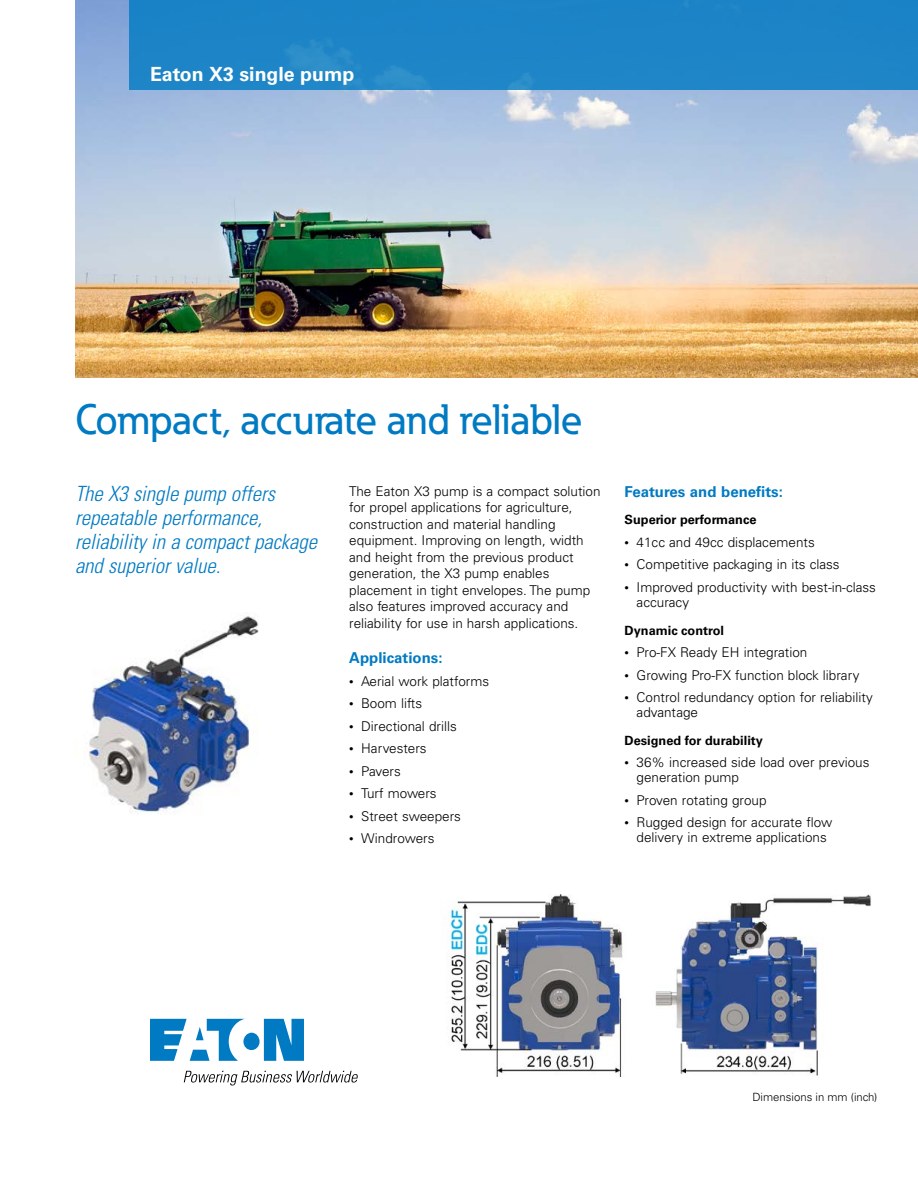
<style>
.page{position:relative;width:918px;height:1188px;background:#fff}
.page>*{position:absolute;margin:0;border:0;box-sizing:border-box;transform-origin:0 0}
.t1{font:500 42px "Eaton";color:#007ac2}
.t2{font:italic 300 condensed 21px/24px "Univers LT Std";color:#007ac2}
.t3{font:700 19.5px "Univers LT Std";color:#fff}
.t4{font:700 15px "Univers LT Std";color:#007ac2}
.t5{font:300 13.5px/16.5px "Univers LT Std";color:#000}
.t6{font:700 12.75px "Univers LT Std";color:#000}
.t7{font:300 11.4px "Univers LT Std";color:#000}
.s1{font-size:9px}
</style>
<div class="page">
<img style="left:75px;top:0;width:843px;height:378px">
<img style="left:449px;top:894px;width:422px;height:182px">
<img style="left:74px;top:614px;width:185px;height:199px">
<div style="left:129px;top:0;width:789px;height:90px;background:#1c84c7"></div>
<svg style="left:150px;top:1019px;width:154px;height:42px"></svg>
<svg style="left:184px;top:1071px;width:174px;height:15px"></svg>
<h3 class="t3" style="left:150px;top:63px;width:206px">Eaton X3 single pump</h3>
<h1 class="t1" style="left:75px;top:394px;width:509px">Compact, accurate and reliable</h1>
<h2 class="t2" style="left:75px;top:482px;width:244px">The X3 single pump offers repeatable performance, reliability in a compact package and superior value.</h2>
<p class="t5" style="left:349px;top:483px;width:253px">The Eaton X3 pump is a compact solution for propel applications for agriculture, construction and material handling equipment. Improving on length, width and height from the previous product generation, the X3 pump enables placement in tight envelopes. The pump also features improved accuracy and reliability for use in harsh applications.</p>
<p class="t4" style="left:625px;top:483px;width:160px">Features and benefits:</p>
<p class="t6" style="left:625px;top:513px;width:133px">Superior performance</p>
<p class="t5" style="left:625px;top:534px;width:192px"><span class="s1">•</span> 41cc and 49cc displacements</p>
<p class="t5" style="left:625px;top:556px;width:217px"><span class="s1">•</span> Competitive packaging in its class</p>
<p class="t5" style="left:637px;top:580px;width:241px;line-height:15px;text-indent:-12px"><span class="s1">•</span> Improved productivity with best-in-class accuracy</p>
<p class="t6" style="left:625px;top:623px;width:101px">Dynamic control</p>
<p class="t5" style="left:625px;top:644px;width:184px"><span class="s1">•</span> Pro-FX Ready EH integration</p>
<p class="t5" style="left:625px;top:667px;width:236px"><span class="s1">•</span> Growing Pro-FX function block library</p>
<p class="t5" style="left:637px;top:690px;width:238px;line-height:15px;text-indent:-12px"><span class="s1">•</span> Control redundancy option for reliability advantage</p>
<p class="t6" style="left:625px;top:733px;width:140px">Designed for durability</p>
<p class="t5" style="left:637px;top:755px;width:234px;line-height:15px;text-indent:-12px"><span class="s1">•</span> 36% increased side load over previous generation pump</p>
<p class="t5" style="left:625px;top:792px;width:144px"><span class="s1">•</span> Proven rotating group</p>
<p class="t5" style="left:625px;top:815px;width:209px;line-height:15px;text-align:center"><span class="s1">•</span> Rugged design for accurate flow delivery in extreme applications</p>
<p class="t4" style="left:349px;top:649px;width:95px">Applications:</p>
<p class="t5" style="left:349px;top:673px;width:141px"><span class="s1">•</span> Aerial work platforms</p>
<p class="t5" style="left:349px;top:695px;width:74px"><span class="s1">•</span> Boom lifts</p>
<p class="t5" style="left:349px;top:718px;width:109px"><span class="s1">•</span> Directional drills</p>
<p class="t5" style="left:349px;top:740px;width:79px"><span class="s1">•</span> Harvesters</p>
<p class="t5" style="left:349px;top:763px;width:53px"><span class="s1">•</span> Pavers</p>
<p class="t5" style="left:349px;top:785px;width:89px"><span class="s1">•</span> Turf mowers</p>
<p class="t5" style="left:349px;top:808px;width:113px"><span class="s1">•</span> Street sweepers</p>
<p class="t5" style="left:349px;top:830px;width:87px"><span class="s1">•</span> Windrowers</p>
<p class="t7" style="left:752px;top:1090px;width:127px">Dimensions in mm (inch)</p>
</div>
